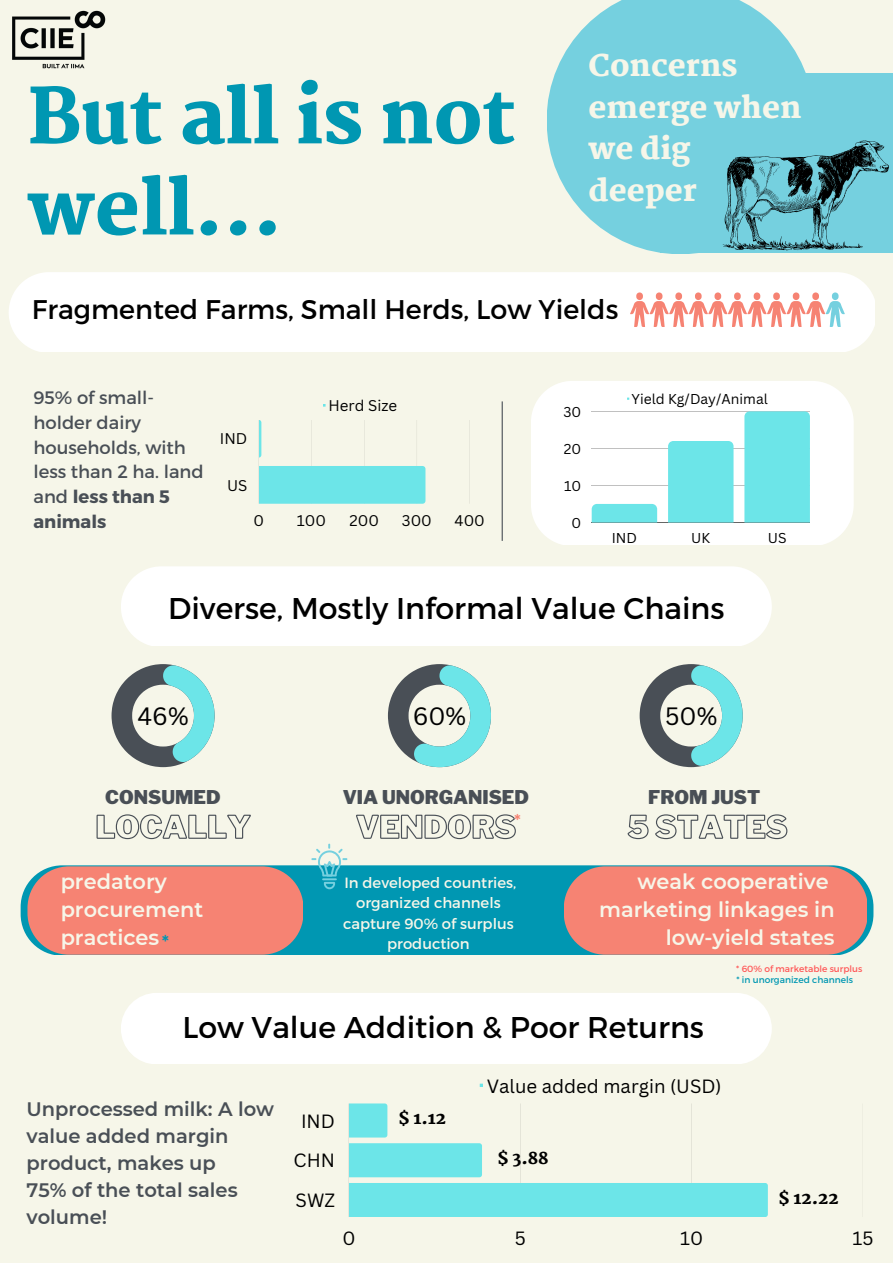
<style>
.page{position:relative;width:893px;height:1264px;background:#fff}
.page>*{position:absolute;margin:0;border:0;box-sizing:border-box;transform-origin:0 0}
.t1{font:800 75px/91.1px "Martel";color:#0097b2}
.t2{font:30px "Montserrat";color:#000}
.t3{font:800 30px/41.5px "Martel";color:#f6f6e9}
.t4{font:27px "Montserrat";color:#000}
.t5{font:24.45px "Canva Sans";color:#000}
.t6{font:21px "Montserrat";color:#0097b2}
.t7{font:600 20.85px/28px "Montserrat";color:#f6f6e9}
.t8{font:600 19.5px/27px "Montserrat";color:#494f56}
.t9{font:19.5px "Montserrat";color:#f68373}
.t10{font:900 18.9px "Libre Franklin";color:#494f56}
.t11{font:18.6px/39.8px "Canva Sans";color:#000;text-align:center}
.t12{font:18px/24.8px "Montserrat";color:#494f56}
.t13{font:800 16.5px "Martel";color:#000}
.t14{font:15.15px "Canva Sans";color:#000}
.t15{font:14.85px/20.2px "Montserrat";color:#f6f6e9;text-align:center}
.t16{font:13.95px "Canva Sans";color:#000}
.t17{font:9px "Montserrat";color:#ff5757}
.t18{font:9px "Montserrat";color:#0097b2}
.s1{font-weight:700}
</style>
<div class="page">
<div style="left:0;top:0;width:892px;height:1262px;background:#f6f6e9"></div>
<div style="left:9px;top:272px;width:865px;height:79px;background:#fff"></div>
<svg style="left:547px;top:0;width:259px;height:254px;fill:#75d0df"></svg>
<div style="left:660px;top:73px;width:232px;height:180px;background:#75d0df"></div>
<svg style="left:630px;top:292px;width:97px;height:35px"></svg>
<svg style="left:825px;top:292px;width:19px;height:35px"></svg>
<svg style="left:531px;top:381px;width:322px;height:164px;fill:#fff"></svg>
<svg style="left:258px;top:420px;width:212px;height:83px"></svg>
<div style="left:121px;top:566px;width:650px;height:80px;background:#fff"></div>
<svg style="left:111px;top:664px;width:103px;height:103px"></svg>
<svg style="left:388px;top:664px;width:103px;height:103px"></svg>
<div style="left:21px;top:865px;width:852px;height:89px;background:#0097b2;border-radius:42px"></div>
<div style="left:27px;top:866px;width:276px;height:88px;background:#f68373;border-radius:42px"></div>
<div style="left:563px;top:866px;width:303px;height:88px;background:#f68373;border-radius:42px"></div>
<svg style="left:311px;top:843px;width:36px;height:46px"></svg>
<div style="left:121px;top:992px;width:650px;height:71px;background:#fff;border-radius:36px"></div>
<svg style="left:479px;top:1083px;width:4px;height:4px"></svg>
<svg style="left:349px;top:1103px;width:419px;height:113px"></svg>
<svg style="left:384px;top:1103px;width:3px;height:34px"></svg>
<svg style="left:479px;top:1143px;width:3px;height:34px"></svg>
<svg style="left:765px;top:1182px;width:2px;height:34px"></svg>
<hr style="left:591px;top:411px;width:218px;height:1px;background:#000">
<hr style="left:591px;top:448px;width:218px;height:1px;background:#000">
<hr style="left:591px;top:485px;width:218px;height:1px;background:#000">
<hr style="left:591px;top:522px;width:218px;height:1px;background:#000">
<svg style="left:591px;top:504px;width:66px;height:5px"></svg>
<svg style="left:668px;top:441px;width:65px;height:5px"></svg>
<svg style="left:744px;top:411px;width:65px;height:5px"></svg>
<svg style="left:96px;top:814px;width:155px;height:25px"></svg>
<svg style="left:356px;top:814px;width:160px;height:25px"></svg>
<svg style="left:627px;top:664px;width:161px;height:203px"></svg>
<svg style="left:722px;top:140px;width:167px;height:110px"></svg>
<hr style="left:501px;top:401px;width:1px;height:140px;background:#494f56">
<img style="left:12px;top:10px;width:94px;height:59px">
<h1 class="t1" style="left:27px;top:72px;width:490px">But all is not well...</h1>
<h2 class="t3" style="left:588px;top:45px;width:215px">Concerns emerge when we dig deeper</h2>
<p class="t4" style="left:32px;top:292px;width:588px">Fragmented Farms, Small Herds, Low Yields</p>
<p class="t12" style="left:33px;top:384px;width:172px">95% of small&shy;holder dairy households, with less than 2 ha. land and <span class="s1">less than 5 animals</span></p>
<p class="t14" style="left:220px;top:428px;width:29px">IND</p>
<p class="t14" style="left:227px;top:474px;width:22px">US</p>
<p class="t14" style="left:328px;top:395px;width:70px">Herd Size</p>
<p class="t14" style="left:253px;top:510px;width:12px">0</p>
<p class="t14" style="left:297px;top:510px;width:31px">100</p>
<p class="t14" style="left:349px;top:510px;width:31px">200</p>
<p class="t14" style="left:402px;top:510px;width:31px">300</p>
<p class="t14" style="left:454px;top:510px;width:32px">400</p>
<p class="t16" style="left:563px;top:402px;width:19px">30</p>
<p class="t16" style="left:564px;top:439px;width:19px">20</p>
<p class="t16" style="left:564px;top:476px;width:19px">10</p>
<p class="t16" style="left:571px;top:513px;width:11px">0</p>
<p class="t16" style="left:631px;top:389px;width:138px">Yield Kg/Day/Animal</p>
<p class="t16" style="left:611px;top:528px;width:27px">IND</p>
<p class="t16" style="left:691px;top:528px;width:20px">UK</p>
<p class="t16" style="left:767px;top:528px;width:20px">US</p>
<h2 class="t2" style="left:168px;top:588px;width:557px">Diverse, Mostly Informal Value Chains</h2>
<p class="t5" style="left:137px;top:698px;width:53px">46%</p>
<p class="t5" style="left:412px;top:698px;width:55px">60%</p>
<p class="t5" style="left:665px;top:698px;width:54px">50%</p>
<p class="t10" style="left:105px;top:785px;width:117px">CONSUMED</p>
<p class="t10" style="left:343px;top:785px;width:188px">VIA UNORGANISED</p>
<p class="t10" style="left:648px;top:785px;width:113px">FROM JUST</p>
<p class="t9" style="left:514px;top:808px;width:8px">*</p>
<p class="t7" style="left:61px;top:867px;width:144px">predatory procurement practices</p>
<p class="t7" style="left:599px;top:867px;width:237px;text-align:right">weak cooperative marketing linkages in low-yield states</p>
<p class="t15" style="left:343px;top:872px;width:174px">In developed countries, organized channels capture 90% of surplus production</p>
<p class="t6" style="left:162px;top:928px;width:9px">*</p>
<p class="t17" style="left:736px;top:962px;width:127px">* 60% of marketable surplus</p>
<h2 class="t2" style="left:182px;top:1008px;width:523px">Low Value Addition &amp; Poor Returns</h2>
<p class="t8" style="left:26px;top:1095px;width:249px">Unprocessed milk: A low value added margin product, makes up<br>75% of the total sales volume!</p>
<p class="t13" style="left:398px;top:1108px;width:49px">$ 1.12</p>
<p class="t11" style="left:293px;top:1100px;width:43px">IND<br>CHN<br>SWZ</p>
<p class="t11" style="left:486px;top:1065px;width:236px">Value added margin (USD)</p>
<p class="t13" style="left:497px;top:1148px;width:52px">$ 3.88</p>
<p class="t18" style="left:736px;top:974px;width:118px">* in unorganized channels</p>
<p class="t13" style="left:778px;top:1188px;width:61px">$ 12.22</p>
<p class="t11" style="left:342px;top:1217px;width:15px">0</p>
<p class="t11" style="left:514px;top:1217px;width:13px">5</p>
<p class="t11" style="left:680px;top:1217px;width:25px">10</p>
<p class="t11" style="left:852px;top:1217px;width:22px">15</p>
</div>
